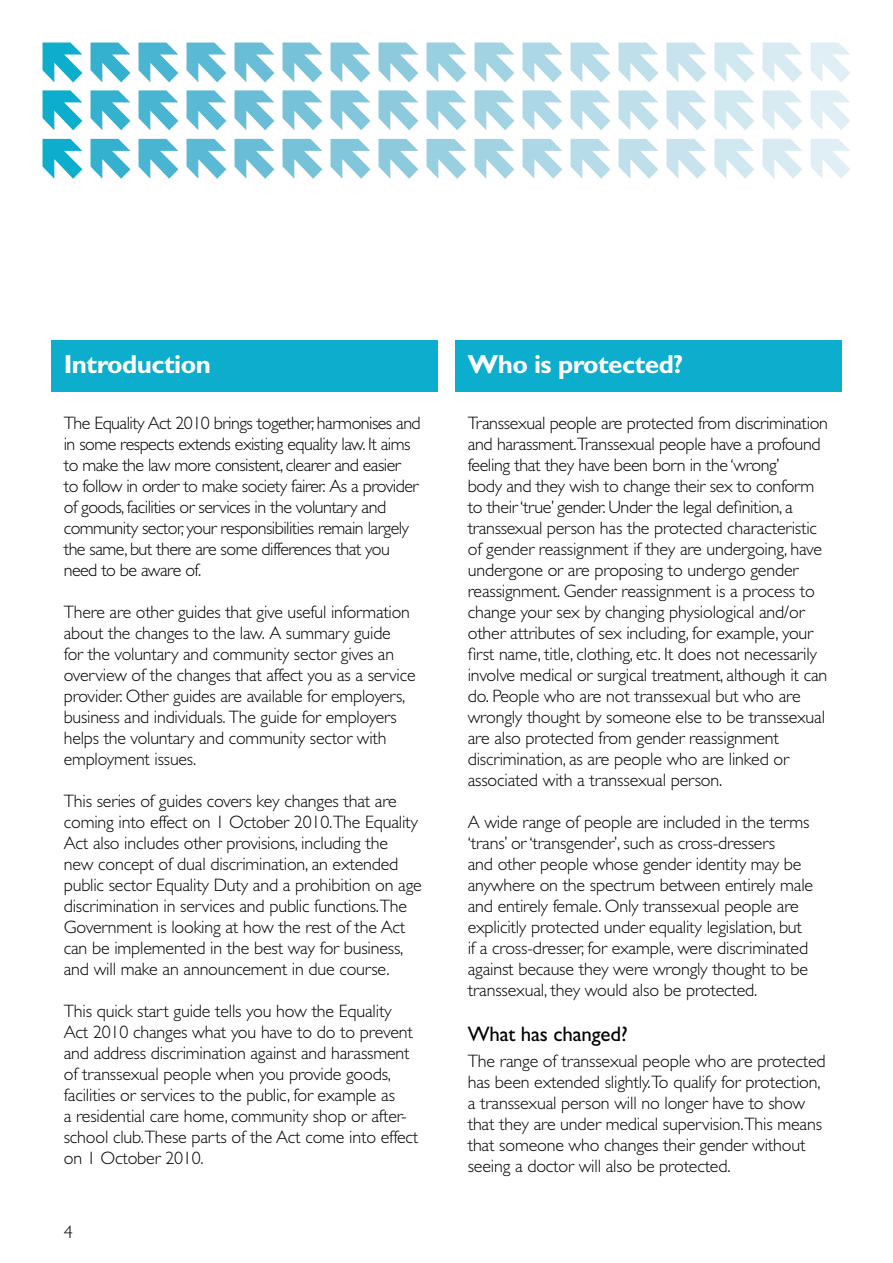
<style>
.page{position:relative;width:893px;height:1263px;background:#fff}
.page>*{position:absolute;margin:0;border:0;box-sizing:border-box;transform-origin:0 0}
.t1{font:700 26.1px "Gill Sans";letter-spacing:-.02em;color:#fff}
.t2{font:21px "Gill Sans";letter-spacing:-.01em;color:#000}
.t3{font:300 18px/21px "Gill Sans";letter-spacing:-.01em;color:#000}
.t4{font:300 18px/21px "Gill Sans";letter-spacing:-.03em;color:#000}
</style>
<div class="page">
<svg style="left:91px;top:139px;width:39px;height:40px"></svg>
<svg style="left:139px;top:139px;width:39px;height:40px"></svg>
<svg style="left:43px;top:139px;width:39px;height:40px"></svg>
<svg style="left:187px;top:139px;width:39px;height:40px"></svg>
<svg style="left:235px;top:139px;width:39px;height:40px"></svg>
<svg style="left:283px;top:139px;width:39px;height:40px"></svg>
<svg style="left:331px;top:139px;width:39px;height:40px"></svg>
<svg style="left:379px;top:139px;width:39px;height:40px"></svg>
<svg style="left:427px;top:139px;width:39px;height:40px"></svg>
<svg style="left:475px;top:139px;width:39px;height:40px"></svg>
<svg style="left:523px;top:139px;width:39px;height:40px"></svg>
<svg style="left:571px;top:139px;width:39px;height:40px"></svg>
<svg style="left:619px;top:139px;width:39px;height:40px"></svg>
<svg style="left:91px;top:43px;width:39px;height:39px"></svg>
<svg style="left:91px;top:90px;width:39px;height:40px"></svg>
<svg style="left:235px;top:43px;width:39px;height:39px"></svg>
<svg style="left:235px;top:90px;width:39px;height:40px"></svg>
<svg style="left:283px;top:90px;width:39px;height:40px"></svg>
<svg style="left:379px;top:43px;width:39px;height:39px"></svg>
<svg style="left:379px;top:90px;width:39px;height:40px"></svg>
<svg style="left:427px;top:43px;width:39px;height:39px"></svg>
<svg style="left:427px;top:90px;width:39px;height:40px"></svg>
<svg style="left:475px;top:43px;width:39px;height:39px"></svg>
<svg style="left:475px;top:90px;width:39px;height:40px"></svg>
<svg style="left:523px;top:90px;width:39px;height:40px"></svg>
<svg style="left:619px;top:90px;width:39px;height:40px"></svg>
<svg style="left:667px;top:43px;width:39px;height:39px"></svg>
<svg style="left:43px;top:43px;width:39px;height:39px"></svg>
<svg style="left:43px;top:90px;width:39px;height:40px"></svg>
<svg style="left:714px;top:43px;width:40px;height:39px"></svg>
<svg style="left:283px;top:43px;width:39px;height:39px"></svg>
<svg style="left:331px;top:43px;width:39px;height:39px"></svg>
<svg style="left:331px;top:90px;width:39px;height:40px"></svg>
<svg style="left:523px;top:43px;width:39px;height:39px"></svg>
<svg style="left:571px;top:43px;width:39px;height:39px"></svg>
<svg style="left:571px;top:90px;width:39px;height:40px"></svg>
<svg style="left:619px;top:43px;width:39px;height:39px"></svg>
<svg style="left:187px;top:43px;width:39px;height:39px"></svg>
<svg style="left:187px;top:90px;width:39px;height:40px"></svg>
<svg style="left:139px;top:43px;width:39px;height:39px"></svg>
<svg style="left:139px;top:90px;width:39px;height:40px"></svg>
<svg style="left:762px;top:43px;width:40px;height:39px"></svg>
<svg style="left:810px;top:43px;width:40px;height:39px"></svg>
<svg style="left:667px;top:90px;width:39px;height:40px"></svg>
<svg style="left:714px;top:90px;width:40px;height:40px"></svg>
<svg style="left:762px;top:90px;width:40px;height:40px"></svg>
<svg style="left:810px;top:90px;width:40px;height:40px"></svg>
<svg style="left:667px;top:139px;width:39px;height:40px"></svg>
<svg style="left:714px;top:139px;width:40px;height:40px"></svg>
<svg style="left:762px;top:139px;width:40px;height:40px"></svg>
<svg style="left:810px;top:139px;width:40px;height:40px"></svg>
<div style="left:455px;top:340px;width:387px;height:51px;background:#0cadcd"></div>
<div style="left:51px;top:340px;width:387px;height:51px;background:#0cadcd"></div>
<h3 class="t1" style="left:64px;top:348px;width:149px">Introduction</h3>
<p class="t4" style="left:64px;top:413px;width:359px">The Equality Act 2010 brings together, harmonises and in some respects extends existing equality law. It aims to make the law more consistent, clearer and easier<br>to follow in order to make society fairer. As a provider of goods, facilities or services in the voluntary and community sector, your responsibilities remain largely the same, but there are some differences that you need to be aware of.</p>
<p class="t3" style="left:64px;top:602px;width:353px">There are other guides that give useful information about the changes to the law. A summary guide<br>for the voluntary and community sector gives an overview of the changes that affect you as a service provider. Other guides are available for employers, business and individuals. The guide for employers helps the voluntary and community sector with employment issues.</p>
<p class="t3" style="left:64px;top:791px;width:360px">This series of guides covers key changes that are coming into effect on 1 October 2010.The Equality Act also includes other provisions, including the new concept of dual discrimination, an extended public sector Equality Duty and a prohibition on age discrimination in services and public functions.The Government is looking at how the rest of the Act can be implemented in the best way for business, and will make an announcement in due course.</p>
<p class="t3" style="left:64px;top:1001px;width:356px">This quick start guide tells you how the Equality Act 2010 changes what you have to do to prevent and address discrimination against and harassment of transsexual people when you provide goods, facilities or services to the public, for example as<br>a residential care home, community shop or after&shy;school club.These parts of the Act come into effect on 1 October 2010.</p>
<p class="t3" style="left:64px;top:1222px;width:10px">4</p>
<h3 class="t1" style="left:468px;top:348px;width:217px">Who is protected?</h3>
<p class="t3" style="left:468px;top:413px;width:362px">Transsexual people are protected from discrimination and harassment.Transsexual people have a profound feeling that they have been born in the ‘wrong’<br>body and they wish to change their sex to conform to their ‘true’ gender. Under the legal definition, a transsexual person has the protected characteristic of gender reassignment if they are undergoing, have undergone or are proposing to undergo gender reassignment. Gender reassignment is a process to change your sex by changing physiological and/or other attributes of sex including, for example, your first name, title, clothing, etc. It does not necessarily involve medical or surgical treatment, although it can do. People who are not transsexual but who are wrongly thought by someone else to be transsexual are also protected from gender reassignment discrimination, as are people who are linked or associated with a transsexual person.</p>
<p class="t3" style="left:468px;top:812px;width:347px">A wide range of people are included in the terms ‘trans’ or ‘transgender’, such as cross-dressers<br>and other people whose gender identity may be anywhere on the spectrum between entirely male and entirely female. Only transsexual people are explicitly protected under equality legislation, but if a cross-dresser, for example, were discriminated against because they were wrongly thought to be transsexual, they would also be protected.</p>
<p class="t2" style="left:468px;top:1022px;width:162px">What has changed?</p>
<p class="t3" style="left:468px;top:1050px;width:359px">The range of transsexual people who are protected has been extended slightly.To qualify for protection, a transsexual person will no longer have to show that they are under medical supervision.This means that someone who changes their gender without seeing a doctor will also be protected.</p>
</div>
